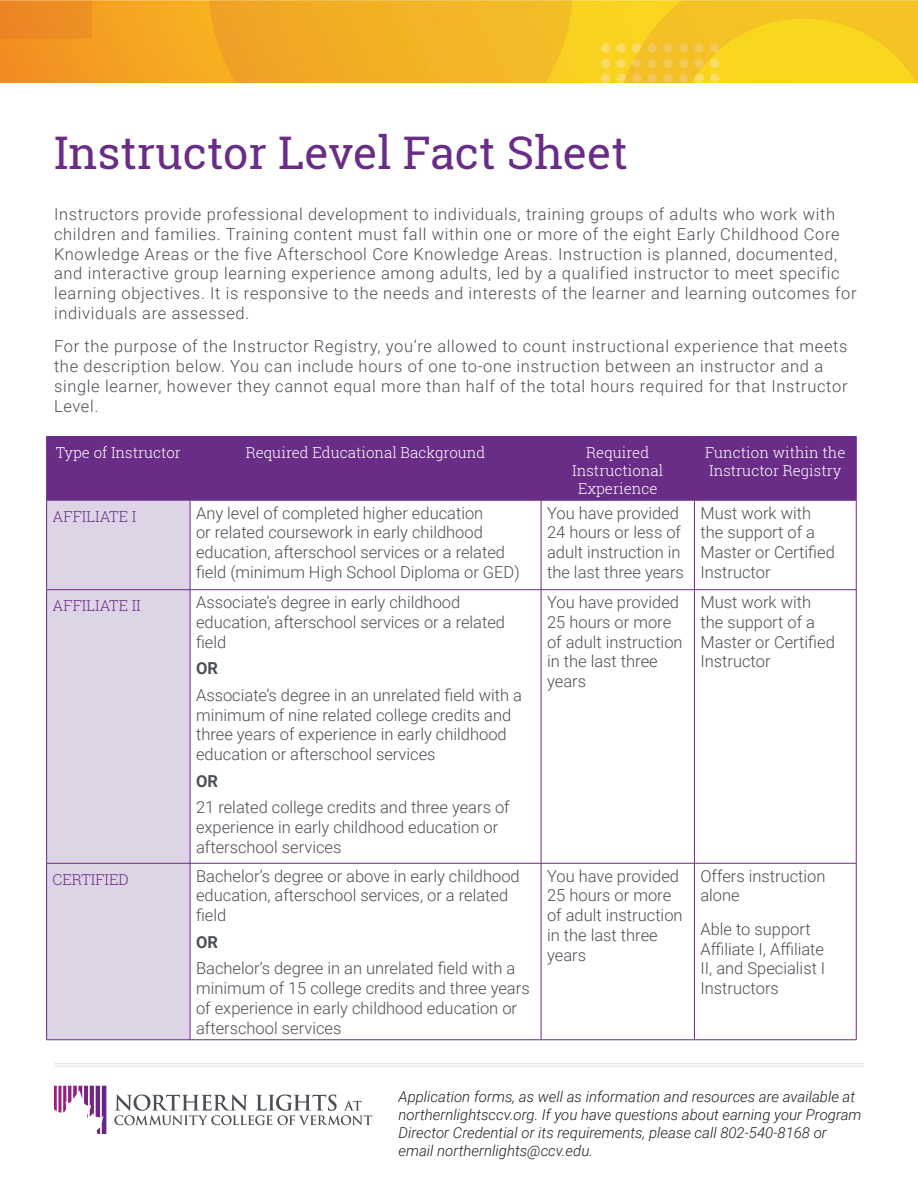
<style>
.page{position:relative;width:918px;height:1188px;background:#fff}
.page>*{position:absolute;margin:0;border:0;box-sizing:border-box;transform-origin:0 0}
.t1{font:45px "Roboto Slab";color:#692c87}
.t2{font:300 16.5px/19.8px "Roboto";color:#4a4f55}
.t3{font:300 16.5px/19.8px "Roboto";letter-spacing:.04em;color:#4a4f55}
.t4{font:700 16.5px "Roboto";color:#4a4f55}
.t5{font:italic 300 15px/18px "Roboto";color:#231f20}
.t6{font:300 15px/18px "Roboto Slab";color:#fff;text-align:center}
.t7{font:300 15px "Roboto Slab";color:#692c87}
</style>
<div class="page">
<img style="left:0;top:0;width:918px;height:82px">
<svg style="left:114px;top:1094px;width:258px;height:31px"></svg>
<svg style="left:54px;top:1086px;width:52px;height:48px"></svg>
<hr style="left:54px;top:1063px;width:810px;height:1px;background:#e4e2e4">
<hr style="left:54px;top:1066px;width:810px;height:1px;background:#e4e2e4">
<div style="left:47px;top:437px;width:809px;height:63px;background:#692c87"></div>
<div style="left:47px;top:501px;width:143px;height:538px;background:#ddd4e6"></div>
<hr style="left:46px;top:436px;width:144px;height:1px;background:#692c87">
<hr style="left:46px;top:437px;width:1px;height:63px;background:#692c87">
<hr style="left:190px;top:436px;width:351px;height:1px;background:#692c87">
<hr style="left:190px;top:437px;width:1px;height:63px;background:#692c87">
<hr style="left:541px;top:436px;width:153px;height:1px;background:#692c87">
<hr style="left:541px;top:437px;width:1px;height:63px;background:#692c87">
<hr style="left:694px;top:436px;width:162px;height:1px;background:#692c87">
<hr style="left:694px;top:437px;width:1px;height:63px;background:#692c87">
<hr style="left:856px;top:437px;width:1px;height:63px;background:#692c87">
<hr style="left:190px;top:500px;width:1px;height:89px;background:#692c87">
<hr style="left:541px;top:500px;width:1px;height:89px;background:#692c87">
<hr style="left:694px;top:500px;width:1px;height:89px;background:#692c87">
<hr style="left:190px;top:590px;width:1px;height:273px;background:#692c87">
<hr style="left:541px;top:590px;width:1px;height:273px;background:#692c87">
<hr style="left:694px;top:590px;width:1px;height:273px;background:#692c87">
<hr style="left:190px;top:863px;width:1px;height:177px;background:#692c87">
<hr style="left:541px;top:863px;width:1px;height:177px;background:#692c87">
<hr style="left:694px;top:863px;width:1px;height:177px;background:#692c87">
<hr style="left:46px;top:500px;width:144px;height:1px;background:#692c87">
<hr style="left:46px;top:500px;width:1px;height:89px;background:#692c87">
<hr style="left:190px;top:500px;width:351px;height:1px;background:#692c87">
<hr style="left:541px;top:500px;width:153px;height:1px;background:#692c87">
<hr style="left:694px;top:500px;width:162px;height:1px;background:#692c87">
<hr style="left:856px;top:500px;width:1px;height:89px;background:#692c87">
<hr style="left:46px;top:589px;width:144px;height:1px;background:#692c87">
<hr style="left:46px;top:590px;width:1px;height:273px;background:#692c87">
<hr style="left:190px;top:589px;width:351px;height:1px;background:#692c87">
<hr style="left:541px;top:589px;width:153px;height:1px;background:#692c87">
<hr style="left:694px;top:589px;width:162px;height:1px;background:#692c87">
<hr style="left:856px;top:590px;width:1px;height:273px;background:#692c87">
<hr style="left:46px;top:863px;width:144px;height:1px;background:#692c87">
<hr style="left:46px;top:863px;width:1px;height:177px;background:#692c87">
<hr style="left:190px;top:863px;width:351px;height:1px;background:#692c87">
<hr style="left:541px;top:863px;width:153px;height:1px;background:#692c87">
<hr style="left:694px;top:863px;width:162px;height:1px;background:#692c87">
<hr style="left:856px;top:863px;width:1px;height:177px;background:#692c87">
<hr style="left:46px;top:1039px;width:144px;height:1px;background:#692c87">
<hr style="left:190px;top:1039px;width:351px;height:1px;background:#692c87">
<hr style="left:541px;top:1039px;width:153px;height:1px;background:#692c87">
<hr style="left:694px;top:1039px;width:162px;height:1px;background:#692c87">
<p class="t1" style="left:54px;top:121px;width:575px">Instructor Level Fact Sheet</p>
<p class="t3" style="left:54px;top:204px;width:804px">Instructors provide professional development to individuals, training groups of adults who work with children and families. Training content must fall within one or more of the eight Early Childhood Core Knowledge Areas or the five Afterschool Core Knowledge Areas. Instruction is planned, documented, and interactive group learning experience among adults, led by a qualified instructor to meet specific learning objectives. It is responsive to the needs and interests of the learner and learning outcomes for individuals are assessed.</p>
<p class="t3" style="left:54px;top:336px;width:795px">For the purpose of the Instructor Registry, you’re allowed to count instructional experience that meets the description below. You can include hours of one to-one instruction between an instructor and a single learner, however they cannot equal more than half of the total hours required for that Instructor Level.</p>
<p class="t6" style="left:56px;top:443px;width:127px">Type of Instructor</p>
<p class="t6" style="left:246px;top:443px;width:241px">Required Educational Background</p>
<p class="t6" style="left:572px;top:443px;width:93px">Required<br>Instructional<br>Experience</p>
<p class="t6" style="left:705px;top:443px;width:142px;text-align:left">Function within the<br>Instructor Registry</p>
<p class="t7" style="left:53px;top:506px;width:85px">AFFILIATE I</p>
<p class="t2" style="left:196px;top:502px;width:325px">Any level of completed higher education<br>or related coursework in early childhood education, afterschool services or a related field (minimum High School Diploma or GED)</p>
<p class="t2" style="left:547px;top:502px;width:138px">You have provided<br>24 hours or less of adult instruction in the last three years</p>
<p class="t2" style="left:700px;top:502px;width:136px">Must work with the support of a<br>Master or Certified<br>Instructor</p>
<p class="t7" style="left:53px;top:596px;width:90px">AFFILIATE II</p>
<p class="t2" style="left:196px;top:592px;width:311px">Associate’s degree in early childhood education, afterschool services or a related field</p>
<p class="t4" style="left:196px;top:657px;width:23px">OR</p>
<p class="t2" style="left:196px;top:684px;width:328px">Associate’s degree in an unrelated field with a minimum of nine related college credits and three years of experience in early childhood education or afterschool services</p>
<p class="t4" style="left:196px;top:769px;width:23px">OR</p>
<p class="t2" style="left:196px;top:797px;width:315px">21 related college credits and three years of experience in early childhood education or afterschool services</p>
<p class="t2" style="left:547px;top:592px;width:137px">You have provided<br>25 hours or more of adult instruction in the last three years</p>
<p class="t2" style="left:700px;top:592px;width:136px">Must work with the support of a<br>Master or Certified<br>Instructor</p>
<p class="t7" style="left:53px;top:869px;width:78px">CERTIFIED</p>
<p class="t2" style="left:196px;top:865px;width:325px">Bachelor’s degree or above in early childhood education, afterschool services, or a related field</p>
<p class="t4" style="left:196px;top:930px;width:23px">OR</p>
<p class="t2" style="left:196px;top:958px;width:335px">Bachelor’s degree in an unrelated field with a minimum of 15 college credits and three years of experience in early childhood education or afterschool services</p>
<p class="t2" style="left:547px;top:865px;width:137px">You have provided<br>25 hours or more of adult instruction in the last three years</p>
<p class="t2" style="left:700px;top:865px;width:127px">Offers instruction alone</p>
<p class="t2" style="left:700px;top:918px;width:126px">Able to support<br>Affiliate I, Affiliate<br>II, and Specialist I<br>Instructors</p>
<p class="t5" style="left:399px;top:1087px;width:465px">Application forms, as well as information and resources are available at northernlightsccv.org. If you have questions about earning your Program Director Credential or its requirements, please call 802-540-8168 or email northernlights@ccv.edu.</p>
</div>
